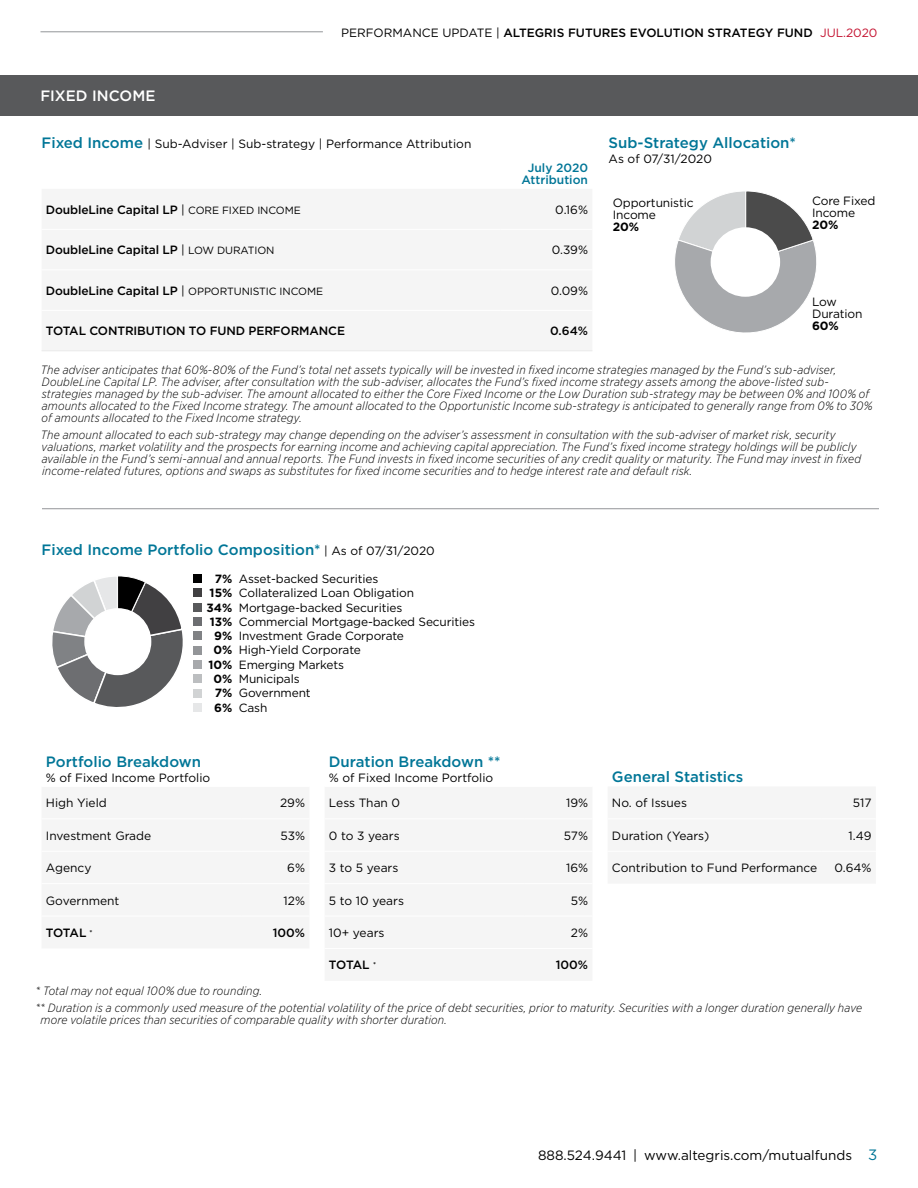
<style>
.page{position:relative;width:918px;height:1188px;background:#fff}
.page>*{position:absolute;margin:0;border:0;box-sizing:border-box;transform-origin:0 0}
.t1{font:500 15px "Gotham";color:#007697}
.t2{font:500 15px "Gotham";color:#fff}
.t3{font:13.5px "Gotham";color:#000}
.t4{font:italic 300 12px/12px "Gotham Narrow";letter-spacing:.01em;color:#000}
.t5{font:12px/12px "Gotham";color:#000}
.t6{font:500 12px "Gotham";letter-spacing:-.01em;color:#000}
.t7{font:500 12px/12px "Gotham";color:#007697;text-align:center}
.t8{font:700 12px "Gotham";color:#000}
.t9{font:11.85px/14.2px "Gotham";letter-spacing:-.01em;color:#000}
.t10{font:700 11.85px/14.2px "Gotham";color:#000;text-align:right}
.s1{font-weight:400}
.s2{font-weight:400;color:#c41230}
.s3{font-weight:500;font-size:15px;color:#007697}
.s4{font-weight:400;font-size:10.5px}
.s5{font-weight:400;font-size:12px;color:#000}
.s6{font-size:15px;color:#007697}
</style>
<div class="page">
<hr style="left:40px;top:31px;width:283px;height:1px;background:#939598">
<hr style="left:42px;top:508px;width:837px;height:1px;background:#939598">
<hr style="left:42px;top:350px;width:459px;height:1px;background:#e9e9ea">
<hr style="left:501px;top:350px;width:91px;height:1px;background:#e9e9ea">
<div style="left:0;top:75px;width:918px;height:40px;background:#58595b"></div>
<svg style="left:675px;top:191px;width:142px;height:142px"></svg>
<div style="left:711px;top:227px;width:69px;height:70px;background:#fff;border-radius:50%"></div>
<div style="left:193px;top:574px;width:8px;height:9px;background:#000"></div>
<div style="left:193px;top:589px;width:8px;height:8px;background:#414042"></div>
<div style="left:193px;top:603px;width:8px;height:9px;background:#58595b"></div>
<div style="left:193px;top:617px;width:8px;height:9px;background:#6d6e71"></div>
<div style="left:193px;top:632px;width:8px;height:8px;background:#808285"></div>
<div style="left:193px;top:646px;width:8px;height:9px;background:#939598"></div>
<div style="left:193px;top:660px;width:8px;height:9px;background:#a7a9ac"></div>
<div style="left:193px;top:674px;width:8px;height:9px;background:#bcbec0"></div>
<div style="left:193px;top:689px;width:8px;height:8px;background:#d1d3d4"></div>
<div style="left:193px;top:703px;width:8px;height:9px;background:#e6e7e8"></div>
<svg style="left:52px;top:576px;width:131px;height:131px"></svg>
<div style="left:84px;top:608px;width:67px;height:67px;background:#fff;border:1px solid #fff;border-radius:50%"></div>
<p class="t2" style="left:40px;top:86px;width:117px">FIXED INCOME</p>
<p class="t6" style="left:341px;top:25px;width:538px"><span class="s1">PERFORMANCE UPDATE |</span> ALTEGRIS FUTURES EVOLUTION STRATEGY FUND <span class="s2">JUL.2020</span></p>
<p class="t5" style="left:42px;top:138px;width:431px"><span class="s3">Fixed Income</span> | Sub-Adviser | Sub-strategy | Performance Attribution</p>
<p class="t7" style="left:522px;top:162px;width:68px">July 2020<br>Attribution</p>
<p class="t6" style="left:46px;top:202px;width:256px">DoubleLine Capital LP <span class="s1">|</span> <span class="s4">CORE FIXED INCOME</span></p>
<p class="t5" style="left:555px;top:203px;width:34px">0.16%</p>
<p class="t6" style="left:46px;top:242px;width:230px">DoubleLine Capital LP <span class="s1">|</span> <span class="s4">LOW DURATION</span></p>
<p class="t5" style="left:552px;top:244px;width:38px">0.39%</p>
<p class="t6" style="left:46px;top:283px;width:279px">DoubleLine Capital LP <span class="s1">|</span> <span class="s4">OPPORTUNISTIC INCOME</span></p>
<p class="t5" style="left:551px;top:284px;width:39px">0.09%</p>
<p class="t6" style="left:46px;top:323px;width:301px">TOTAL CONTRIBUTION TO FUND PERFORMANCE</p>
<p class="t6" style="left:550px;top:323px;width:39px">0.64%</p>
<p class="t1" style="left:609px;top:133px;width:189px">Sub-Strategy Allocation*</p>
<p class="t5" style="left:609px;top:153px;width:105px">As of 07/31/2020</p>
<p class="t5" style="left:613px;top:196px;width:82px">Opportunistic<br>Income</p>
<p class="t8" style="left:613px;top:219px;width:28px">20%</p>
<p class="t5" style="left:812px;top:195px;width:65px">Core Fixed<br>Income</p>
<p class="t8" style="left:812px;top:217px;width:28px">20%</p>
<p class="t5" style="left:812px;top:295px;width:52px">Low<br>Duration</p>
<p class="t8" style="left:812px;top:317px;width:28px">60%</p>
<p class="t4" style="left:41px;top:364px;width:833px">The adviser anticipates that 60%-80% of the Fund’s total net assets typically will be invested in fixed income strategies managed by the Fund’s sub-adviser, DoubleLine Capital LP. The adviser, after consultation with the sub-adviser, allocates the Fund’s fixed income strategy assets among the above-listed sub&shy;strategies managed by the sub-adviser. The amount allocated to either the Core Fixed Income or the Low Duration sub-strategy may be between 0% and 100% of amounts allocated to the Fixed Income strategy. The amount allocated to the Opportunistic Income sub-strategy is anticipated to generally range from 0% to 30% of amounts allocated to the Fixed Income strategy.</p>
<p class="t4" style="left:41px;top:428px;width:822px">The amount allocated to each sub-strategy may change depending on the adviser’s assessment in consultation with the sub-adviser of market risk, security valuations, market volatility and the prospects for earning income and achieving capital appreciation. The Fund’s fixed income strategy holdings will be publicly available in the Fund’s semi-annual and annual reports. The Fund invests in fixed income securities of any credit quality or maturity. The Fund may invest in fixed income-related futures, options and swaps as substitutes for fixed income securities and to hedge interest rate and default risk.</p>
<p class="t1" style="left:42px;top:540px;width:395px">Fixed Income Portfolio Composition* <span class="s5">| As of 07/31/2020</span></p>
<p class="t9" style="left:239px;top:571px;width:238px">Asset-backed Securities<br>Collateralized Loan Obligation<br>Mortgage-backed Securities<br>Commercial Mortgage-backed Securities<br>Investment Grade Corporate<br>High-Yield Corporate<br>Emerging Markets<br>Municipals<br>Government<br>Cash</p>
<p class="t10" style="left:207px;top:572px;width:27px">7%<br>15%<br>34%<br>13%<br>9%<br>0%<br>10%<br>0%<br>7%<br>6%</p>
<p class="t1" style="left:46px;top:752px;width:157px">Portfolio Breakdown</p>
<p class="t5" style="left:46px;top:765px;width:166px;line-height:25.3px">% of Fixed Income Portfolio<br>High Yield</p>
<p class="t5" style="left:280px;top:797px;width:26px">29%</p>
<p class="t1" style="left:329px;top:752px;width:173px">Duration Breakdown **</p>
<p class="t5" style="left:329px;top:765px;width:166px;line-height:25.3px">% of Fixed Income Portfolio<br>Less Than 0</p>
<p class="t5" style="left:566px;top:797px;width:24px">19%</p>
<p class="t5" style="left:46px;top:829px;width:107px">Investment Grade</p>
<p class="t5" style="left:280px;top:829px;width:26px">53%</p>
<p class="t5" style="left:46px;top:862px;width:47px">Agency</p>
<p class="t5" style="left:287px;top:862px;width:19px">6%</p>
<p class="t5" style="left:46px;top:894px;width:75px">Government</p>
<p class="t5" style="left:284px;top:894px;width:23px">12%</p>
<p class="t6" style="left:46px;top:925px;width:48px">TOTAL <sup>*</sup></p>
<p class="t6" style="left:273px;top:925px;width:34px">100%</p>
<p class="t5" style="left:329px;top:829px;width:72px">0 to 3 years</p>
<p class="t5" style="left:564px;top:829px;width:26px">57%</p>
<p class="t5" style="left:329px;top:862px;width:71px">3 to 5 years</p>
<p class="t5" style="left:566px;top:862px;width:24px">16%</p>
<p class="t5" style="left:329px;top:894px;width:77px">5 to 10 years</p>
<p class="t5" style="left:571px;top:894px;width:19px">5%</p>
<p class="t5" style="left:329px;top:927px;width:57px">10+ years</p>
<p class="t5" style="left:571px;top:927px;width:19px">2%</p>
<p class="t6" style="left:329px;top:957px;width:49px">TOTAL <sup>*</sup></p>
<p class="t6" style="left:556px;top:957px;width:34px">100%</p>
<p class="t1" style="left:612px;top:767px;width:133px">General Statistics</p>
<p class="t5" style="left:612px;top:797px;width:77px">No. of Issues</p>
<p class="t5" style="left:853px;top:797px;width:20px">517</p>
<p class="t5" style="left:612px;top:829px;width:99px">Duration (Years)</p>
<p class="t5" style="left:849px;top:829px;width:24px">1.49</p>
<p class="t5" style="left:612px;top:862px;width:207px">Contribution to Fund Performance</p>
<p class="t5" style="left:834px;top:862px;width:39px">0.64%</p>
<p class="t4" style="left:36px;top:983px;width:828px;line-height:16.4px">* Total may not equal 100% due to rounding.<br>** Duration is a commonly used measure of the potential volatility of the price of debt securities, prior to maturity. Securities with a longer duration generally have</p>
<p class="t4" style="left:41px;top:1013px;width:408px">more volatile prices than securities of comparable quality with shorter duration.</p>
<p class="t3" style="left:538px;top:1146px;width:341px">888.524.9441 | www.altegris.com/mutualfunds <span class="s6">3</span></p>
</div>
